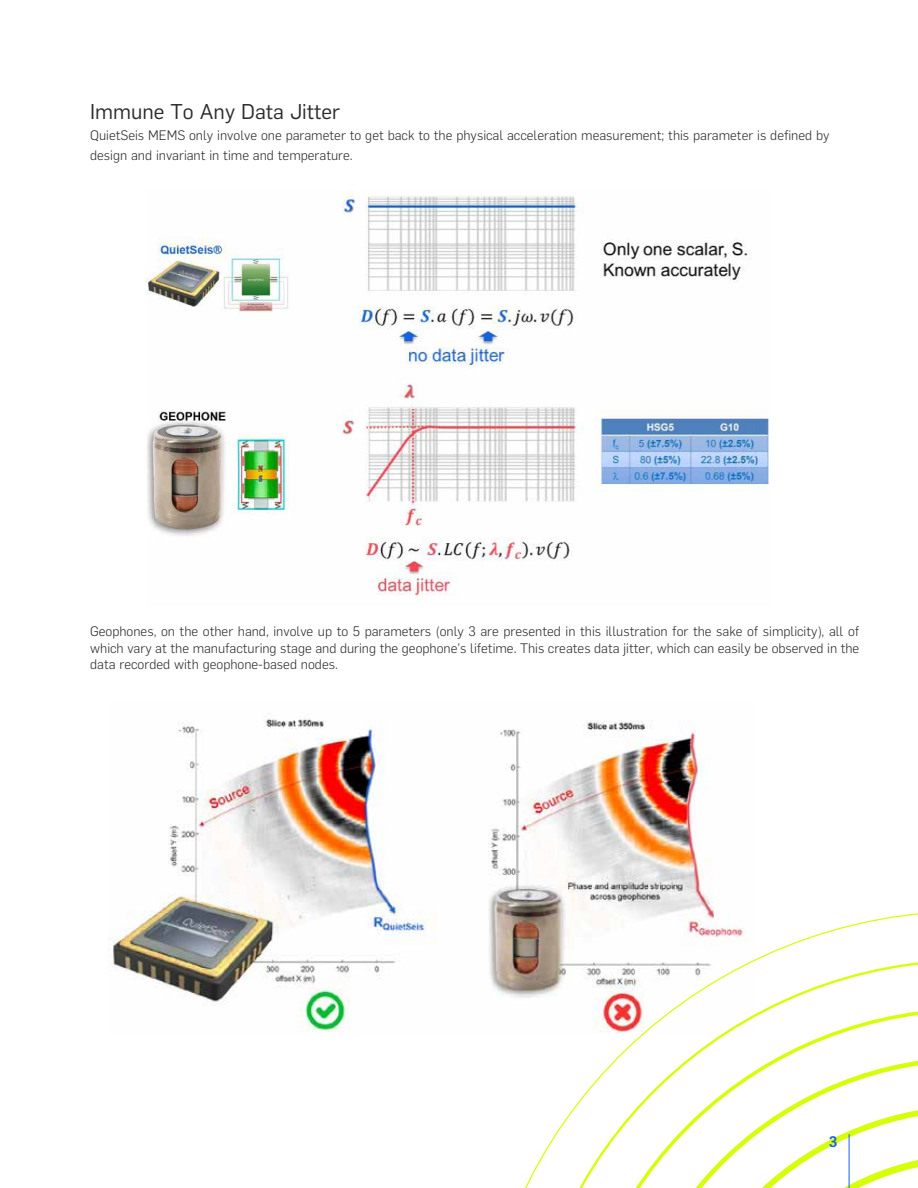
<style>
.page{position:relative;width:918px;height:1188px;background:#fff}
.page>*{position:absolute;margin:0;border:0;box-sizing:border-box;transform-origin:0 0}
.t1{font:21px "Flama";color:#2b2b2b}
.t2{font:500 15px "Flama";color:#1761e1}
.t3{font:300 13.5px/16.5px "Flama";color:#2b2b2b}
</style>
<div class="page">
<svg style="left:574px;top:1033px;width:72px;height:155px"></svg>
<svg style="left:622px;top:1051px;width:48px;height:137px"></svg>
<svg style="left:670px;top:1036px;width:49px;height:152px"></svg>
<svg style="left:719px;top:913px;width:199px;height:275px"></svg>
<hr style="left:849px;top:1134px;width:1px;height:54px;background:#1761e1">
<img style="left:146px;top:191px;width:623px;height:405px">
<img style="left:108px;top:718px;width:646px;height:315px">
<h1 class="t1" style="left:90px;top:96px;width:251px">Immune To Any Data Jitter</h1>
<p class="t3" style="left:90px;top:124px;width:741px;line-height:20.7px">QuietSeis MEMS only involve one parameter to get back to the physical acceleration measurement; this parameter is defined by design and invariant in time and temperature.</p>
<p class="t3" style="left:90px;top:623px;width:771px;text-align:justify">Geophones, on the other hand, involve up to 5 parameters (only 3 are presented in this illustration for the sake of simplicity), all of which vary at the manufacturing stage and during the geophone’s lifetime. This creates data jitter, which can easily be observed in the data recorded with geophone-based nodes.</p>
<p class="t2" style="left:829px;top:1131px;width:10px">3</p>
</div>
